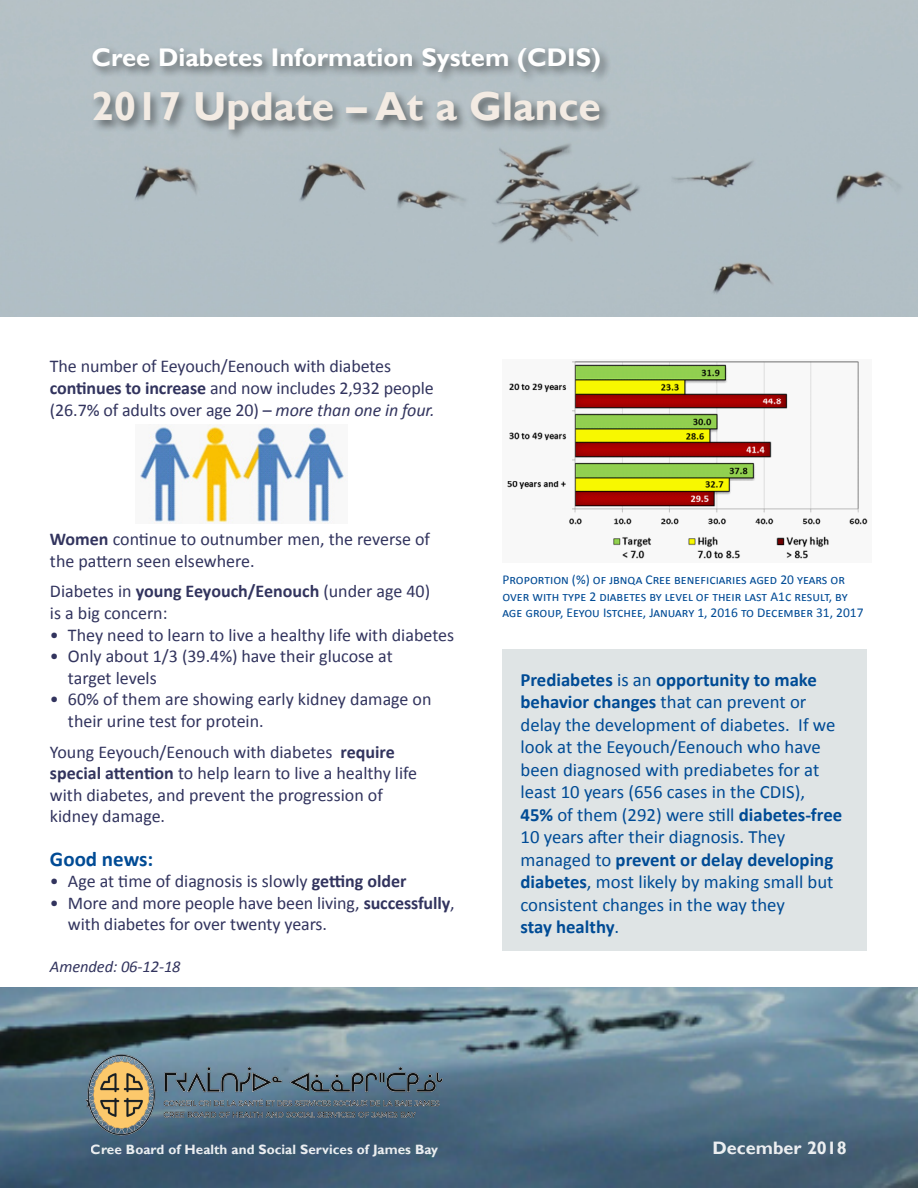
<style>
.page{position:relative;width:918px;height:1188px;background:#fff}
.page>*{position:absolute;margin:0;border:0;box-sizing:border-box;transform-origin:0 0}
.t1{font:700 40.5px "Gill Sans";color:#f3ebe3}
.t2{font:700 25.5px "Gill Sans";color:#fff}
.t3{font:700 21px "Calibri";color:#004b95}
.t4{font:18.75px/22.5px "Calibri";color:#004b95}
.t5{font:18px/21.6px "Calibri";letter-spacing:-.005em;color:#32345e}
.t6{font:700 18px "Gill Sans";color:#fff}
.t7{font:italic 16.5px "Calibri";letter-spacing:-.005em;color:#32345e}
.t8{font:13.5px/16.2px "Calibri";color:#004b95}
.t9{font:700 13.5px "Gill Sans";color:#fff}
.s1{font-weight:700}
.s2{font-style:italic}
</style>
<div class="page">
<img style="left:0;top:987px;width:918px;height:201px">
<div style="left:0;top:0;width:918px;height:316px;background:#b2bfc5"></div>
<div style="left:89px;top:45px;width:791px;height:127px;background:#000;opacity:.5"></div>
<img style="left:507px;top:361px;width:361px;height:198px">
<img style="left:140px;top:424px;width:208px;height:99px">
<div style="left:502px;top:650px;width:365px;height:301px;background:#dfe4e5"></div>
<img style="left:70px;top:1048px;width:396px;height:108px">
<h2 class="t2" style="left:92px;top:42px;width:511px">Cree Diabetes Information System (CDIS)</h2>
<h1 class="t1" style="left:92px;top:82px;width:511px">2017 Update – At a Glance</h1>
<p class="t5" style="left:50px;top:356px;width:386px">The number of Eeyouch/Eenouch with diabetes <span class="s1">continues to increase</span> and now includes 2,932 people (26.7% of adults over age 20) – <span class="s2">more than one in four.</span></p>
<p class="t5" style="left:50px;top:528px;width:382px"><span class="s1">Women</span> continue to outnumber men, the reverse of the pattern seen elsewhere.</p>
<p class="t5" style="left:50px;top:581px;width:382px">Diabetes in <span class="s1">young Eeyouch/Eenouch</span> (under age 40) is a big concern:</p>
<p class="t5" style="left:50px;top:624px;width:406px">• They need to learn to live a healthy life with diabetes</p>
<p class="t5" style="left:68px;top:645px;width:326px;text-indent:-18px">• Only about 1/3 (39.4%) have their glucose at target levels</p>
<p class="t5" style="left:68px;top:689px;width:365px;text-indent:-18px">• 60% of them are showing early kidney damage on their urine test for protein.</p>
<p class="t5" style="left:50px;top:741px;width:369px">Young Eeyouch/Eenouch with diabetes <span class="s1">require special attention</span> to help learn to live a healthy life with diabetes, and prevent the progression of kidney damage.</p>
<p class="t3" style="left:50px;top:845px;width:105px">Good news:</p>
<p class="t5" style="left:50px;top:870px;width:358px">• Age at time of diagnosis is slowly <span class="s1">getting older</span></p>
<p class="t5" style="left:68px;top:892px;width:388px;text-indent:-18px">• More and more people have been living, <span class="s1">successfully</span>, with diabetes for over twenty years.</p>
<p class="t7" style="left:50px;top:955px;width:132px">Amended: 06-12-18</p>
<p class="t8" style="left:502px;top:572px;width:363px">Proportion (%) of jbnqa Cree beneficiaries aged 20 years or over with type 2 diabetes by level of their last A1c result, by age group, Eeyou Istchee, January 1, 2016 to December 31, 2017</p>
<p class="t4" style="left:520px;top:668px;width:323px"><span class="s1">Prediabetes</span> is an <span class="s1">opportunity to make behavior changes</span> that can prevent or delay the development of diabetes. If we look at the Eeyouch/Eenouch who have been diagnosed with prediabetes for at least 10 years (656 cases in the CDIS), <span class="s1">45%</span> of them (292) were still <span class="s1">diabetes-free </span>10 years after their diagnosis. They managed to <span class="s1">prevent or delay developing diabetes</span>, most likely by making small but consistent changes in the way they<br><span class="s1">stay healthy</span>.</p>
<p class="t9" style="left:91px;top:1142px;width:349px">Cree Board of Health and Social Services of James Bay</p>
<p class="t6" style="left:712px;top:1137px;width:136px">December 2018</p>
</div>
